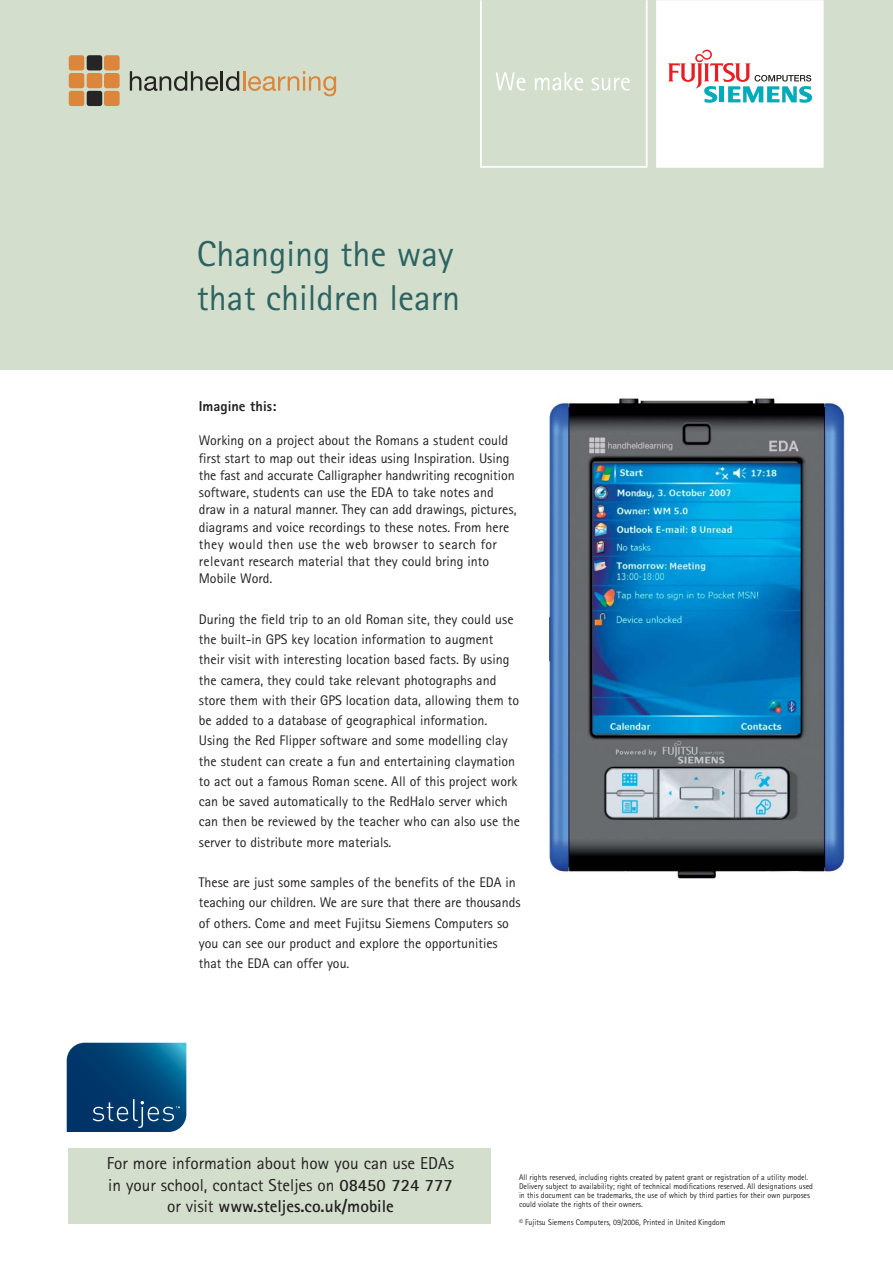
<style>
.page{position:relative;width:893px;height:1263px;background:#fff}
.page>*{position:absolute;margin:0;border:0;box-sizing:border-box;transform-origin:0 0}
.t1{font:36px/43.5px "Rotis Sans Serif";color:#2c6362}
.t2{font:17.25px/21.6px "Rotis Sans Serif";color:#231f20;text-align:center}
.t3{font:800 14.4px "Rotis Sans Serif";color:#231f20}
.t4{font:13.95px/20.2px "Rotis Sans Serif";color:#231f20}
.t5{font:8.25px/9px "Rotis Sans Serif";color:#231f20;scale:.96 1}
.s1{font-weight:700}
</style>
<div class="page">
<div style="left:0;top:0;width:892px;height:370px;background:#d3dfcc"></div>
<svg style="left:656px;top:0;width:167px;height:168px;background:#f3f4f5"></svg>
<svg style="left:480px;top:0;width:167px;height:168px"></svg>
<div style="left:69px;top:55px;width:15px;height:15px;background:#db863a;border-radius:3px"></div>
<div style="left:69px;top:73px;width:15px;height:15px;background:#db863a;border-radius:3px"></div>
<div style="left:69px;top:91px;width:15px;height:15px;background:#db863a;border-radius:3px"></div>
<div style="left:87px;top:55px;width:15px;height:15px;background:#272424;border-radius:3px"></div>
<div style="left:87px;top:73px;width:15px;height:15px;background:#db863a;border-radius:3px"></div>
<div style="left:87px;top:91px;width:15px;height:15px;background:#272424;border-radius:3px"></div>
<div style="left:104px;top:55px;width:16px;height:15px;background:#db863a;border-radius:3px"></div>
<div style="left:104px;top:73px;width:16px;height:15px;background:#db863a;border-radius:3px"></div>
<div style="left:104px;top:91px;width:16px;height:15px;background:#db863a;border-radius:3px"></div>
<svg style="left:130px;top:71px;width:88px;height:20px"></svg>
<hr style="left:221px;top:71px;width:2px;height:20px;background:#272424">
<svg style="left:226px;top:71px;width:13px;height:20px"></svg>
<hr style="left:243px;top:71px;width:2px;height:20px;background:#db863a">
<svg style="left:248px;top:71px;width:88px;height:25px"></svg>
<img style="left:549px;top:398px;width:296px;height:481px">
<div style="left:68px;top:1149px;width:423px;height:75px;background:#d3dfcc"></div>
<svg style="left:67px;top:1043px;width:119px;height:89px;background:#0c4d7c"></svg>
<h1 class="t1" style="left:197px;top:236px;width:265px">Changing the way that children learn</h1>
<p class="t3" style="left:199px;top:401px;width:79px">Imagine this:</p>
<p class="t4" style="left:199px;top:433px;width:319px;line-height:17.2px">Working on a project about the Romans a student could first start to map out their ideas using Inspiration. Using the fast and accurate Calligrapher handwriting recognition software, students can use the EDA to take notes and draw in a natural manner. They can add drawings, pictures, diagrams and voice recordings to these notes. From here they would then use the web browser to search for relevant research material that they could bring into Mobile Word.</p>
<p class="t4" style="left:199px;top:611px;width:322px">During the field trip to an old Roman site, they could use the built-in GPS key location information to augment their visit with interesting location based facts. By using the camera, they could take relevant photographs and store them with their GPS location data, allowing them to be added to a database of geographical information.<br>Using the Red Flipper software and some modelling clay the student can create a fun and entertaining claymation to act out a famous Roman scene. All of this project work can be saved automatically to the RedHalo server which can then be reviewed by the teacher who can also use the server to distribute more materials.</p>
<p class="t4" style="left:199px;top:874px;width:323px">These are just some samples of the benefits of the EDA in teaching our children. We are sure that there are thousands of others. Come and meet Fujitsu Siemens Computers so you can see our product and explore the opportunities that the EDA can offer you.</p>
<p class="t2" style="left:107px;top:1154px;width:349px">For more information about how you can use EDAs in your school, contact Steljes on <span class="s1">08450 724 777 </span>or visit <span class="s1">www.steljes.co.uk/mobile</span></p>
<p class="t5" style="left:519px;top:1174px;width:308px">All rights reserved, including rights created by patent grant or registration of a utility model.<br>Delivery subject to availability; right of technical modifications reserved. All designations used in this document can be trademarks, the use of which by third parties for their own purposes could violate the rights of their owners.</p>
<p class="t5" style="left:519px;top:1219px;width:217px">© Fujitsu Siemens Computers, 09/2006, Printed in United Kingdom</p>
</div>
